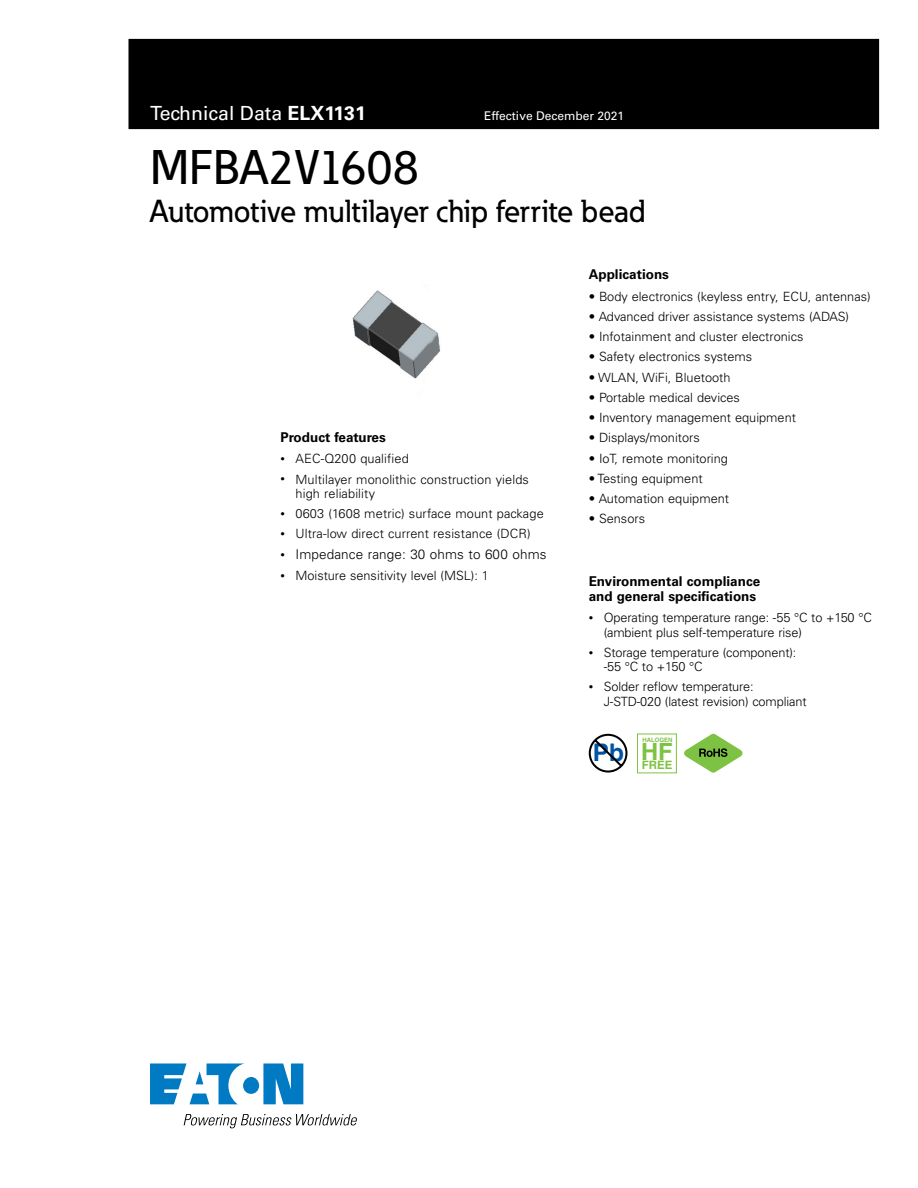
<style>
.page{position:relative;width:918px;height:1188px;background:#fff}
.page>*{position:absolute;margin:0;border:0;box-sizing:border-box;transform-origin:0 0}
.t1{font:500 48px "Eaton";color:#000}
.t2{font:500 31.5px "Eaton";color:#000}
.t3{font:700 24.3px "Helvetica";color:#0054a6}
.t4{font:700 23.7px "Helvetica";color:#7dc242}
.t5{font:19.5px "Univers LT Std";color:#fff}
.t6{font:700 13.5px/15px "Univers LT Std";color:#000}
.t7{font:300 13.5px "Univers LT Std";letter-spacing:.01em;color:#000}
.t8{font:300 12.75px "Univers";color:#000}
.t9{font:300 12.75px/14.2px "Univers LT Std";letter-spacing:-.01em;color:#000}
.t10{font:300 12.75px/14.2px "Univers LT Std";letter-spacing:.01em;color:#000}
.t11{font:12px "Univers LT Std";color:#fff}
.t12{font:700 11.55px "Helvetica";color:#7dc242}
.t13{font:700 6px "Helvetica";color:#7dc242}
.s1{font-weight:700}
.s2{font-family:"Univers";font-size:9px}
</style>
<div class="page">
<div style="left:129px;top:39px;width:750px;height:90px;background:#000"></div>
<svg style="left:150px;top:1063px;width:153px;height:41px"></svg>
<svg style="left:184px;top:1114px;width:173px;height:14px"></svg>
<svg style="left:589px;top:734px;width:38px;height:39px"></svg>
<div style="left:637px;top:734px;width:40px;height:39px;border:1px solid #7dc242"></div>
<svg style="left:684px;top:734px;width:59px;height:39px"></svg>
<img style="left:352px;top:290px;width:88px;height:89px">
<h3 class="t5" style="left:150px;top:102px;width:218px">Technical Data <span class="s1">ELX1131</span></h3>
<p class="t11" style="left:484px;top:109px;width:141px">Effective December 2021</p>
<h1 class="t1" style="left:150px;top:138px;width:271px">MFBA2V1608</h1>
<h2 class="t2" style="left:150px;top:191px;width:497px">Automotive multilayer chip ferrite bead</h2>
<p class="t6" style="left:280px;top:429px;width:107px">Product features</p>
<p class="t10" style="left:280px;top:452px;width:130px"><span class="s2">•</span> AEC-Q200 qualified</p>
<p class="t10" style="left:296px;top:472px;width:235px;text-indent:-15px"><span class="s2">•</span> Multilayer monolithic construction yields high reliability</p>
<p class="t10" style="left:280px;top:506px;width:265px"><span class="s2">•</span> 0603 (1608 metric) surface mount package</p>
<p class="t10" style="left:280px;top:527px;width:252px"><span class="s2">•</span> Ultra-low direct current resistance (DCR)</p>
<p class="t7" style="left:280px;top:546px;width:268px"><span class="s2">•</span> Impedance range: 30 ohms to 600 ohms</p>
<p class="t9" style="left:280px;top:569px;width:210px"><span class="s2">•</span> Moisture sensitivity level (MSL): 1</p>
<p class="t6" style="left:589px;top:267px;width:82px">Applications</p>
<p class="t8" style="left:589px;top:288px;width:283px">• Body electronics (keyless entry, ECU, antennas)</p>
<p class="t8" style="left:589px;top:309px;width:262px">• Advanced driver assistance systems (ADAS)</p>
<p class="t8" style="left:589px;top:329px;width:216px">• Infotainment and cluster electronics</p>
<p class="t8" style="left:589px;top:349px;width:165px">• Safety electronics systems</p>
<p class="t8" style="left:589px;top:369px;width:143px">• WLAN, WiFi, Bluetooth</p>
<p class="t8" style="left:589px;top:390px;width:153px">• Portable medical devices</p>
<p class="t8" style="left:589px;top:410px;width:209px">• Inventory management equipment</p>
<p class="t8" style="left:589px;top:430px;width:113px">• Displays/monitors</p>
<p class="t8" style="left:589px;top:450px;width:141px">• IoT, remote monitoring</p>
<p class="t8" style="left:589px;top:471px;width:115px">• Testing equipment</p>
<p class="t8" style="left:589px;top:491px;width:142px">• Automation equipment</p>
<p class="t8" style="left:589px;top:511px;width:58px">• Sensors</p>
<p class="t6" style="left:589px;top:573px;width:173px">Environmental compliance and general specifications</p>
<p class="t9" style="left:604px;top:611px;width:270px;text-indent:-15px"><span class="s2">•</span> Operating temperature range: -55 °C to +150 °C (ambient plus self-temperature rise)</p>
<p class="t9" style="left:604px;top:645px;width:194px;text-indent:-15px"><span class="s2">•</span> Storage temperature (component): -55 °C to +150 °C</p>
<p class="t9" style="left:604px;top:680px;width:204px;text-indent:-15px"><span class="s2">•</span> Solder reflow temperature:<br>J-STD-020 (latest revision) compliant</p>
<h3 class="t3" style="left:593px;top:738px;width:33px">Pb</h3>
<p class="t13" style="left:642px;top:736px;width:32px">HALOGEN</p>
<h3 class="t4" style="left:641px;top:737px;width:33px">HF</h3>
<p class="t12" style="left:642px;top:758px;width:32px">FREE</p>
</div>
